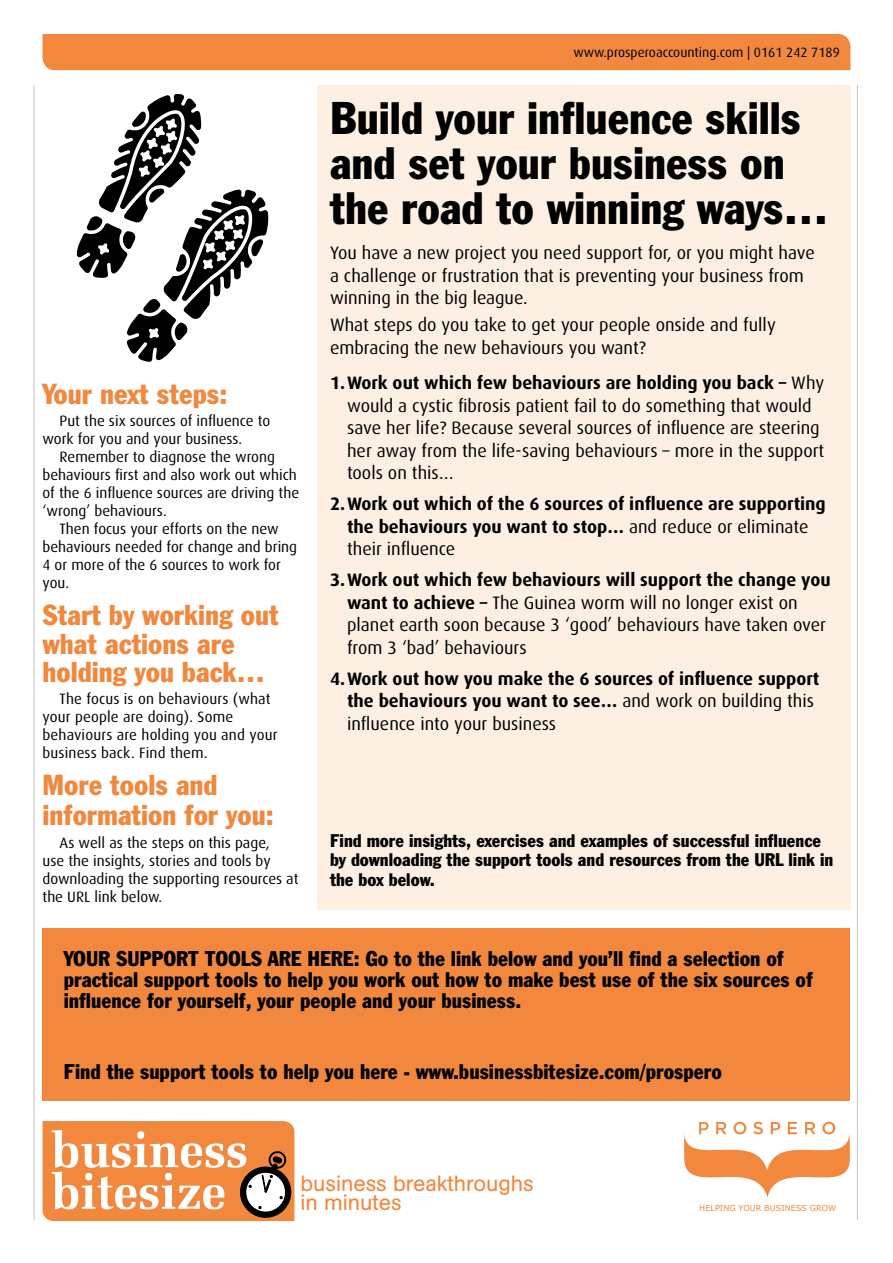
<style>
.page{position:relative;width:893px;height:1263px;background:#fff}
.page>*{position:absolute;margin:0;border:0;box-sizing:border-box;transform-origin:0 0}
.t1{font:condensed 45px/45px "Franklin Gothic BT";color:#000}
.t2{font:condensed 28.5px/28.5px "Franklin Gothic BT";color:#f1883e}
.t3{font:21.9px/18.8px "AG Buch Rounded BQ";color:#f1883e}
.t4{font:condensed 21px/21px "Franklin Gothic BT";color:#000}
.t5{font:18px/22.5px "Dax";color:#000}
.t6{font:700 18px/22.5px "Dax";color:#000}
.t7{font:condensed 18px/19.5px "Franklin Gothic BT";color:#000}
.t8{font:15px/18px "Dax";color:#000}
.t9{font:13.5px "Dax";color:#000}
.t10{font:8.1px "Verdana";color:#f1883e}
.s1{font-weight:700}
.s2{font-weight:400}
</style>
<div class="page">
<div style="left:43px;top:34px;width:807px;height:36px;background:#f1883e"></div>
<hr style="left:34px;top:85px;width:1px;height:1135px;background:#c6c6c6">
<hr style="left:857px;top:85px;width:1px;height:1135px;background:#c6c6c6">
<div style="left:43px;top:928px;width:807px;height:173px;background:#f1883e"></div>
<svg style="left:43px;top:1121px;width:252px;height:100px"></svg>
<div style="left:262px;top:1175px;width:4px;height:17px;border:1px solid #000"></div>
<svg style="left:684px;top:1122px;width:166px;height:75px"></svg>
<svg style="left:77px;top:94px;width:191px;height:268px"></svg>
<div style="left:317px;top:85px;width:534px;height:825px;background:#feefe3"></div>
<h2 class="t2" style="left:43px;top:379px;width:186px">Your next steps:</h2>
<p class="t8" style="left:43px;top:412px;width:229px;text-indent:17px">Put the six sources of influence to work for you and your business.</p>
<p class="t8" style="left:43px;top:448px;width:258px;text-indent:17px">Remember to diagnose the wrong behaviours first and also work out which of the 6 influence sources are driving the ‘wrong’ behaviours.</p>
<p class="t8" style="left:43px;top:520px;width:256px;text-indent:17px">Then focus your efforts on the new behaviours needed for change and bring<br>4 or more of the 6 sources to work for you.</p>
<h2 class="t2" style="left:43px;top:600px;width:238px">Start by working out what actions are holding you back…</h2>
<p class="t8" style="left:43px;top:690px;width:236px;text-indent:17px">The focus is on behaviours (what your people are doing). Some behaviours are holding you and your business back. Find them.</p>
<h2 class="t2" style="left:43px;top:769px;width:233px;line-height:30px">More tools and information for you:</h2>
<p class="t8" style="left:43px;top:833px;width:257px;text-indent:17px">As well as the steps on this page,<br>use the insights, stories and tools by downloading the supporting resources at the URL link below.</p>
<p class="t9" style="left:573px;top:45px;width:268px">www.prosperoaccounting.com | 0161 242 7189</p>
<h1 class="t1" style="left:330px;top:94px;width:500px">Build your influence skills and set your business on the road to winning ways…</h1>
<p class="t5" style="left:330px;top:242px;width:486px">You have a new project you need support for, or you might have a challenge or frustration that is preventing your business from winning in the big league.</p>
<p class="t5" style="left:330px;top:314px;width:447px">What steps do you take to get your people onside and fully embracing the new behaviours you want?</p>
<p class="t5" style="left:347px;top:372px;width:479px;text-indent:-17px"><span class="s1">1.Work out which few behaviours are holding you back –</span> Why would a cystic fibrosis patient fail to do something that would save her life? Because several sources of influence are steering her away from the life-saving behaviours – more in the support tools on this…</p>
<p class="t6" style="left:347px;top:493px;width:480px;text-indent:-17px">2.Work out which of the 6 sources of influence are supporting the behaviours you want to stop… <span class="s2">and reduce or eliminate their influence</span></p>
<p class="t5" style="left:347px;top:569px;width:485px;text-indent:-17px"><span class="s1">3.Work out which few behaviours will support the change you want to achieve –</span> The Guinea worm will no longer exist on planet earth soon because 3 ‘good’ behaviours have taken over from 3 ‘bad’ behaviours</p>
<p class="t6" style="left:347px;top:667px;width:474px;text-indent:-17px">4.Work out how you make the 6 sources of influence support the behaviours you want to see… <span class="s2">and work on building this influence into your business</span></p>
<p class="t7" style="left:330px;top:830px;width:505px">Find more insights, exercises and examples of successful influence by downloading the support tools and resources from the URL link in the box below.</p>
<p class="t4" style="left:64px;top:947px;width:751px">YOUR SUPPORT TOOLS ARE HERE: Go to the link below and you’ll find a selection of practical support tools to help you work out how to make best use of the six sources of influence for yourself, your people and your business.</p>
<p class="t4" style="left:64px;top:1061px;width:660px">Find the support tools to help you here - www.businessbitesize.com/prospero</p>
<p class="t3" style="left:300px;top:1174px;width:235px">business breakthroughs in minutes</p>
<p class="t10" style="left:699px;top:1203px;width:138px">HELPING YOUR BUSINESS GROW</p>
</div>
